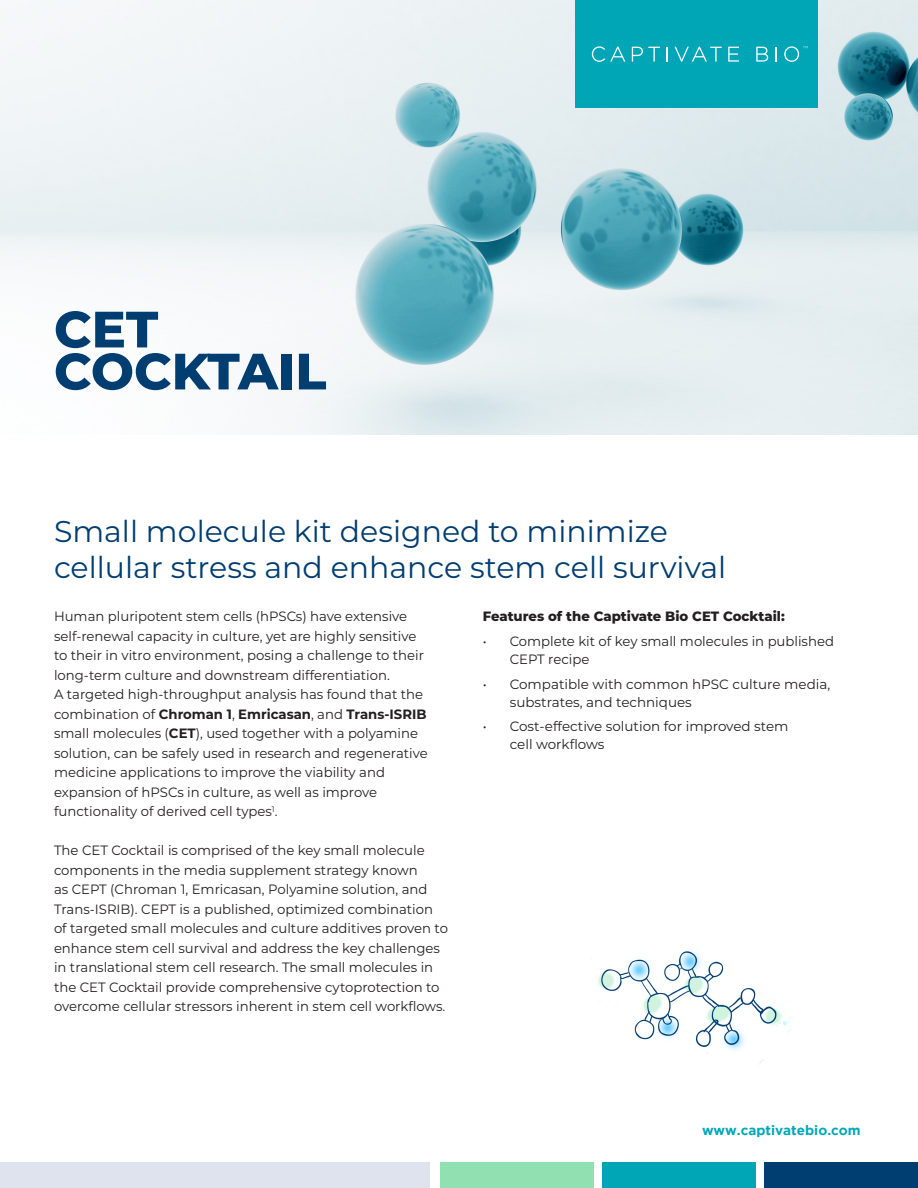
<style>
.page{position:relative;width:918px;height:1188px;background:#fff}
.page>*{position:absolute;margin:0;border:0;box-sizing:border-box;transform-origin:0 0}
.t1{font:800 51px "Montserrat";color:#003d71}
.t2{font:30px/36px "Montserrat";color:#003d71}
.t3{font:13.5px/19.5px "Montserrat";color:#231f20}
.t4{font:800 13.5px "Montserrat";color:#231f20}
.t5{font:700 13.5px "Gotham";color:#00a8b8}
.s1{font-weight:700}
</style>
<div class="page">
<img style="left:0;top:0;width:918px;height:434px">
<div style="left:575px;top:0;width:243px;height:107px;background:#00a5b6"></div>
<svg style="left:592px;top:46px;width:33px;height:16px"></svg>
<svg style="left:632px;top:47px;width:28px;height:15px"></svg>
<svg style="left:667px;top:47px;width:1px;height:15px"></svg>
<svg style="left:675px;top:47px;width:47px;height:15px"></svg>
<svg style="left:728px;top:47px;width:11px;height:15px"></svg>
<svg style="left:756px;top:47px;width:12px;height:15px"></svg>
<svg style="left:776px;top:47px;width:1px;height:15px"></svg>
<svg style="left:784px;top:46px;width:24px;height:16px"></svg>
<div style="left:0;top:1162px;width:430px;height:26px;background:#dee3ed"></div>
<div style="left:440px;top:1162px;width:154px;height:26px;background:#90e0b2"></div>
<div style="left:602px;top:1162px;width:154px;height:26px;background:#00a5b6"></div>
<div style="left:764px;top:1162px;width:154px;height:26px;background:#003d71"></div>
<img style="left:598px;top:951px;width:194px;height:112px">
<p class="t1" style="left:54px;top:292px;width:106px">CET</p>
<p class="t1" style="left:54px;top:334px;width:274px">COCKTAIL</p>
<p class="t2" style="left:54px;top:512px;width:674px">Small molecule kit designed to minimize cellular stress and enhance stem cell survival</p>
<p class="t3" style="left:54px;top:606px;width:375px">Human pluripotent stem cells (hPSCs) have extensive self-renewal capacity in culture, yet are highly sensitive to their in vitro environment, posing a challenge to their long-term culture and downstream differentiation.<br>A targeted high-throughput analysis has found that the combination of <span class="s1">Chroman 1</span>, <span class="s1">Emricasan</span>, and <span class="s1">Trans-ISRIB </span>small molecules (<span class="s1">CET</span>), used together with a polyamine solution, can be safely used in research and regenerative medicine applications to improve the viability and expansion of hPSCs in culture, as well as improve functionality of derived cell types<sup>1</sup>.</p>
<p class="t3" style="left:54px;top:840px;width:396px">The CET Cocktail is comprised of the key small molecule components in the media supplement strategy known<br>as CEPT (Chroman 1, Emricasan, Polyamine solution, and Trans-ISRIB). CEPT is a published, optimized combination of targeted small molecules and culture additives proven to enhance stem cell survival and address the key challenges in translational stem cell research. The small molecules in the CET Cocktail provide comprehensive cytoprotection to overcome cellular stressors inherent in stem cell workflows.</p>
<p class="t4" style="left:483px;top:606px;width:304px">Features of the Captivate Bio CET Cocktail:</p>
<p class="t3" style="left:510px;top:632px;width:326px;line-height:18px;text-indent:-27px">• Complete kit of key small molecules in published<br>CEPT recipe</p>
<p class="t3" style="left:510px;top:674px;width:322px;line-height:18px;text-indent:-27px">• Compatible with common hPSC culture media, substrates, and techniques</p>
<p class="t3" style="left:510px;top:717px;width:280px;line-height:18px;text-indent:-27px">• Cost-effective solution for improved stem cell workflows</p>
<p class="t5" style="left:702px;top:1123px;width:160px">www.captivatebio.com</p>
</div>
